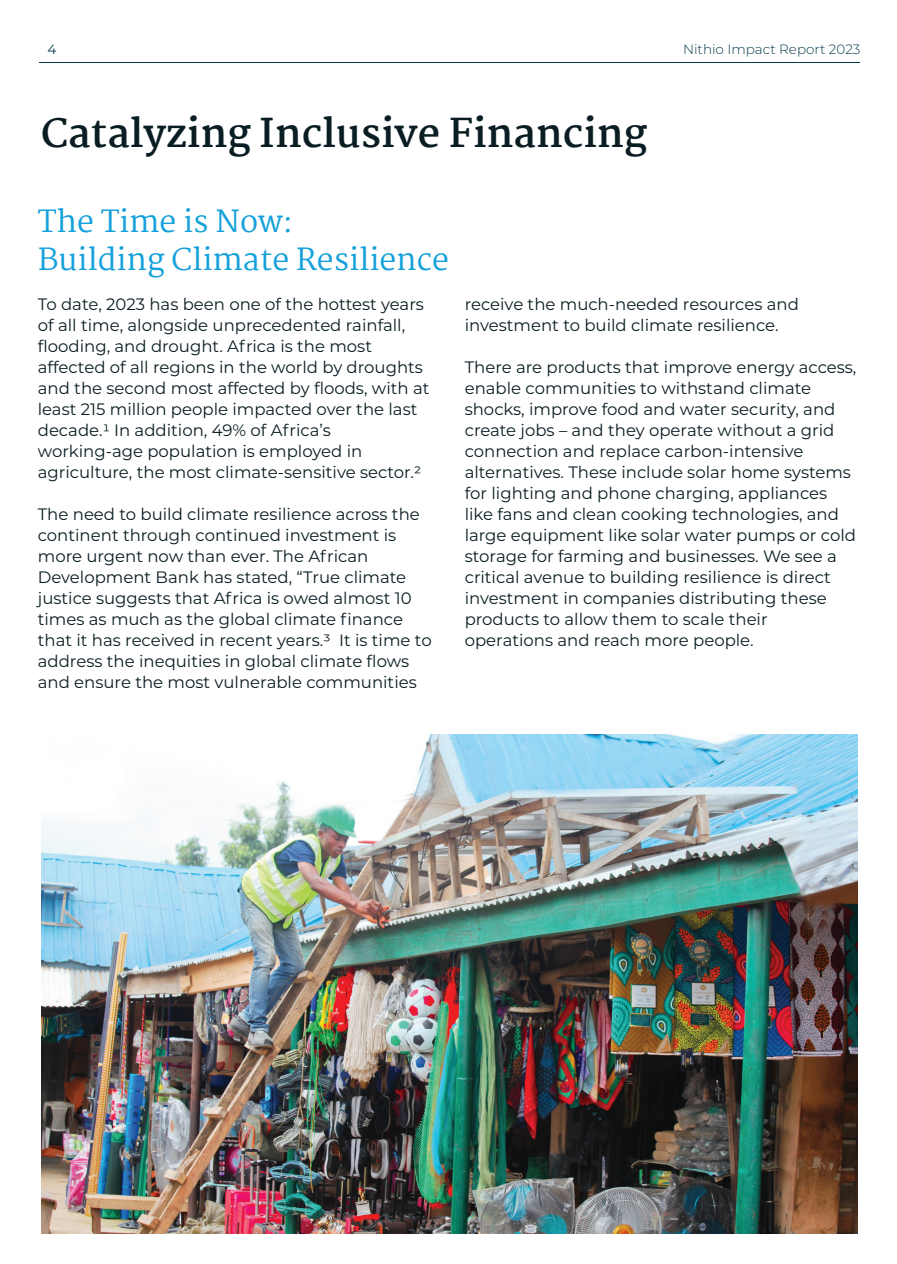
<style>
.page{position:relative;width:897px;height:1264px;background:#fff}
.page>*{position:absolute;margin:0;border:0;box-sizing:border-box;transform-origin:0 0}
.t1{font:700 39px "Martel";color:#0a1d23}
.t2{font:30px/37.5px "Martel";color:#14a0db}
.t3{font:16.5px/21px "Montserrat";color:#0a1d23}
.t4{font:300 13.5px "Montserrat";color:#093b4d}
.t5{font:13.5px "Montserrat";color:#093b4d}
</style>
<div class="page">
<hr style="left:39px;top:63px;width:820px;height:1px;background:#093b4d">
<img style="left:41px;top:735px;width:816px;height:498px">
<p class="t5" style="left:48px;top:40px;width:10px">4</p>
<p class="t4" style="left:683px;top:40px;width:179px">Nithio Impact Report 2023</p>
<h1 class="t1" style="left:41px;top:110px;width:607px">Catalyzing Inclusive Financing</h1>
<h2 class="t2" style="left:38px;top:203px;width:412px">The Time is Now:<br>Building Climate Resilience</h2>
<p class="t3" style="left:38px;top:293px;width:393px">To date, 2023 has been one of the hottest years of all time, alongside unprecedented rainfall, flooding, and drought. Africa is the most affected of all regions in the world by droughts and the second most affected by floods, with at least 215 million people impacted over the last decade.1 In addition, 49% of Africa’s working-age population is employed in agriculture, the most climate-sensitive sector.2</p>
<p class="t3" style="left:38px;top:503px;width:395px">The need to build climate resilience across the continent through continued investment is more urgent now than ever. The African Development Bank has stated, “True climate justice suggests that Africa is owed almost 10 times as much as the global climate finance that it has received in recent years.3 It is time to address the inequities in global climate flows and ensure the most vulnerable communities</p>
<p class="t3" style="left:464px;top:293px;width:336px">receive the much-needed resources and investment to build climate resilience.</p>
<p class="t3" style="left:464px;top:356px;width:393px">There are products that improve energy access, enable communities to withstand climate shocks, improve food and water security, and create jobs – and they operate without a grid connection and replace carbon-intensive alternatives. These include solar home systems for lighting and phone charging, appliances like fans and clean cooking technologies, and large equipment like solar water pumps or cold storage for farming and businesses. We see a critical avenue to building resilience is direct investment in companies distributing these products to allow them to scale their operations and reach more people.</p>
</div>
